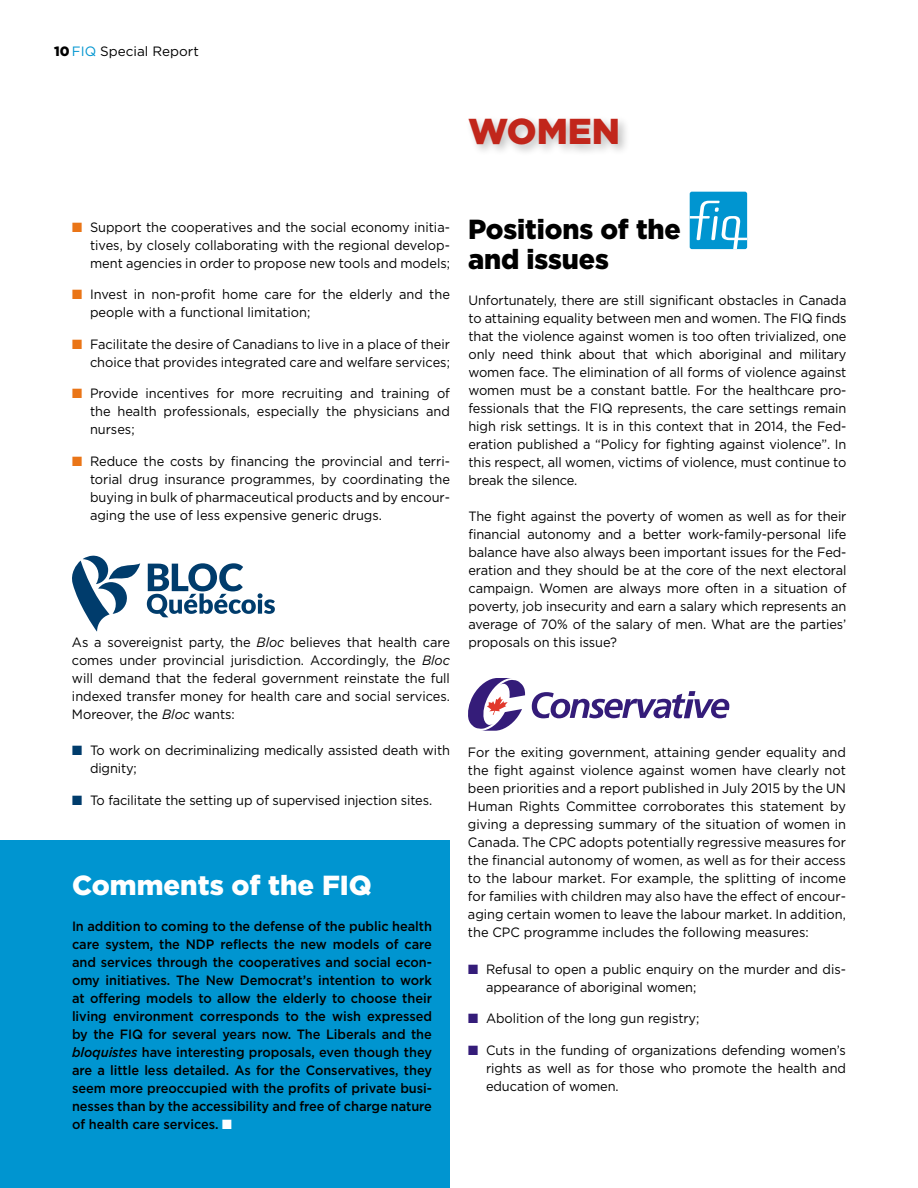
<style>
.page{position:relative;width:918px;height:1188px;background:#fff}
.page>*{position:absolute;margin:0;border:0;box-sizing:border-box;transform-origin:0 0}
.t1{font:900 36px "Gotham";color:#c1261b}
.t2{font:900 27.6px/30px "Gotham";letter-spacing:-.005em;color:#000}
.t3{font:900 27.6px "Gotham";color:#fff}
.t4{font:13.5px/18px "Gotham";letter-spacing:-.005em;color:#000;text-align:justify;scale:.95 1}
.t5{font:500 13.5px/18px "Gotham";letter-spacing:-.005em;color:#000;text-align:justify;scale:.95 1}
.t6{font:13.5px "Gotham";letter-spacing:-.005em;color:#000}
.s1{font-weight:900}
.s2{color:#0095d0}
.s3{color:#ea7517}
.s4{font-style:italic}
.s5{color:#003c6c}
.s6{color:#fff}
.s7{color:#341c79}
</style>
<div class="page">
<div style="left:0;top:840px;width:450px;height:348px;background:#0095d0"></div>
<svg style="left:147px;top:563px;width:128px;height:54px"></svg>
<svg style="left:72px;top:555px;width:68px;height:76px"></svg>
<div style="left:464px;top:114px;width:166px;height:42px;background:#000;opacity:.25"></div>
<svg style="left:468px;top:678px;width:57px;height:53px"></svg>
<svg style="left:532px;top:691px;width:197px;height:27px"></svg>
<div style="left:690px;top:192px;width:57px;height:57px;background:#0095d0;border-radius:2px"></div>
<svg style="left:690px;top:201px;width:57px;height:48px"></svg>
<p class="t6" style="left:54px;top:44px;width:146px"><span class="s1">10</span> <span class="s2">FIQ</span> Special Report</p>
<h1 class="t1" style="left:468px;top:110px;width:154px">Women</h1>
<p class="t4" style="left:90px;top:218px;width:380px;text-indent:-18px"><span class="s3">■</span> Support the cooperatives and the social economy initia&shy;tives, by closely collaborating with the regional develop&shy;ment agencies in order to propose new tools and models;</p>
<p class="t4" style="left:90px;top:285px;width:380px;text-indent:-18px"><span class="s3">■</span> Invest in non-profit home care for the elderly and the people with a functional limitation;</p>
<p class="t4" style="left:72px;top:335px;width:399px;text-align:right"><span class="s3">■</span> Facilitate the desire of Canadians to live in a place of their choice that provides integrated care and welfare services;</p>
<p class="t4" style="left:90px;top:384px;width:380px;text-indent:-18px"><span class="s3">■</span> Provide incentives for more recruiting and training of the health professionals, especially the physicians and nurses;</p>
<p class="t4" style="left:90px;top:452px;width:380px;text-indent:-18px"><span class="s3">■</span> Reduce the costs by financing the provincial and terri&shy;torial drug insurance programmes, by coordinating the buying in bulk of pharmaceutical products and by encour&shy;aging the use of less expensive generic drugs.</p>
<p class="t4" style="left:72px;top:633px;width:399px">As a sovereignist party, the <span class="s4">Bloc</span> believes that health care comes under provincial jurisdiction. Accordingly, the <span class="s4">Bloc </span>will demand that the federal government reinstate the full indexed transfer money for health care and social services.<br>Moreover, the <span class="s4">Bloc</span> wants:</p>
<p class="t4" style="left:90px;top:741px;width:380px;text-indent:-18px"><span class="s5">■</span> To work on decriminalizing medically assisted death with dignity;</p>
<p class="t4" style="left:72px;top:791px;width:381px"><span class="s5">■</span> To facilitate the setting up of supervised injection sites.</p>
<h2 class="t3" style="left:72px;top:870px;width:301px">Comments of the FIQ</h2>
<p class="t5" style="left:72px;top:917px;width:380px">In addition to coming to the defense of the public health care system, the NDP reflects the new models of care and services through the cooperatives and social econ&shy;omy initiatives. The New Democrat’s intention to work at offering models to allow the elderly to choose their living environment corresponds to the wish expressed by the FIQ for several years now. The Liberals and the <span class="s4">bloquistes</span> have interesting proposals, even though they are a little less detailed. As for the Conservatives, they seem more preoccupied with the profits of private busi&shy;nesses than by the accessibility and free of charge nature of health care services. <span class="s6">■</span></p>
<h2 class="t2" style="left:468px;top:213px;width:215px">Positions of the and issues</h2>
<p class="t4" style="left:468px;top:291px;width:399px">Unfortunately, there are still significant obstacles in Canada to attaining equality between men and women. The FIQ finds that the violence against women is too often trivialized, one only need think about that which aboriginal and military women face. The elimination of all forms of violence against women must be a constant battle. For the healthcare pro&shy;fessionals that the FIQ represents, the care settings remain high risk settings. It is in this context that in 2014, the Fed&shy;eration published a “Policy for fighting against violence”. In this respect, all women, victims of violence, must continue to break the silence.</p>
<p class="t4" style="left:468px;top:507px;width:399px">The fight against the poverty of women as well as for their financial autonomy and a better work-family-personal life balance have also always been important issues for the Fed&shy;eration and they should be at the core of the next electoral campaign. Women are always more often in a situation of poverty, job insecurity and earn a salary which represents an average of 70% of the salary of men. What are the parties’ proposals on this issue?</p>
<p class="t4" style="left:468px;top:743px;width:399px">For the exiting government, attaining gender equality and the fight against violence against women have clearly not been priorities and a report published in July 2015 by the UN Human Rights Committee corroborates this statement by giving a depressing summary of the situation of women in Canada. The CPC adopts potentially regressive measures for the financial autonomy of women, as well as for their access to the labour market. For example, the splitting of income for families with children may also have the effect of encour&shy;aging certain women to leave the labour market. In addition, the CPC programme includes the following measures:</p>
<p class="t4" style="left:486px;top:960px;width:380px;text-indent:-18px"><span class="s7">■</span> Refusal to open a public enquiry on the murder and dis&shy;appearance of aboriginal women;</p>
<p class="t4" style="left:468px;top:1009px;width:245px"><span class="s7">■</span> Abolition of the long gun registry;</p>
<p class="t4" style="left:486px;top:1041px;width:380px;text-indent:-18px"><span class="s7">■</span> Cuts in the funding of organizations defending women’s rights as well as for those who promote the health and education of women.</p>
</div>
